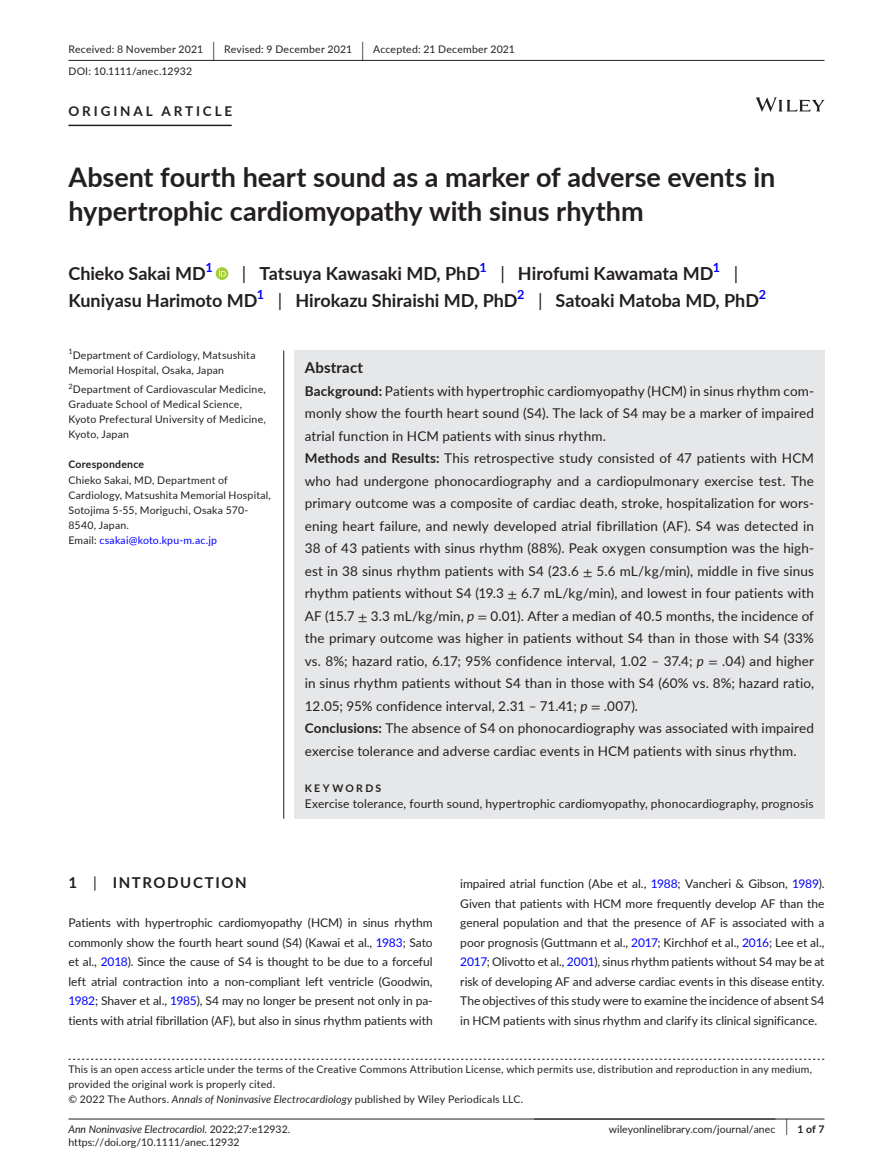
<style>
.page{position:relative;width:893px;height:1174px;background:#fff}
.page>*{position:absolute;margin:0;border:0;box-sizing:border-box;transform-origin:0 0}
.t1{font:700 27px/34.5px "Lato";color:#231f20}
.t2{font:700 18px "Lato";color:#231f20}
.t3{font:18px "Lato";color:#231f20}
.t4{font:700 15px "Lato";letter-spacing:.1em;color:#231f20}
.t5{font:700 15px "Lato";letter-spacing:.015em;color:#231f20}
.t6{font:13.5px/22.5px "Lato";letter-spacing:.01em;color:#231f20}
.t7{font:700 13.5px "Lato";letter-spacing:.215em;color:#231f20}
.t8{font:700 12.6px "Lato";color:#00f}
.t9{font:12px/19.5px "Lato";color:#231f20;text-align:justify}
.t10{font:10.5px/15px "Lato";letter-spacing:.02em;color:#231f20}
.t11{font:10.5px "Lato";color:#231f20}
.t12{font:italic 10.5px "Lato";color:#231f20}
.t13{font:700 10.5px "Lato";letter-spacing:.02em;color:#231f20}
.t14{font:700 10.5px "Lato";letter-spacing:.22em;color:#231f20}
.t15{font:7.35px "Lato";color:#231f20}
.s1{font-size:19.65px}
.s2{font-weight:400}
.s3{color:#00f}
.s4{font-weight:700}
.s5{font-family:"STIX"}
.s6{font-style:italic}
.s7{font-style:normal}
.s8{font-weight:400;font-size:17.4px}
</style>
<div class="page">
<hr style="left:68px;top:1118px;width:756px;height:1px;background:#231f20">
<svg style="left:756px;top:97px;width:68px;height:15px"></svg>
<hr style="left:68px;top:60px;width:756px;height:1px;background:#231f20">
<hr style="left:68px;top:125px;width:164px;height:1px;background:#231f20">
<svg style="left:216px;top:267px;width:12px;height:13px"></svg>
<svg style="left:219px;top:269px;width:7px;height:7px"></svg>
<div style="left:294px;top:350px;width:530px;height:468px;background:#e6e7e9"></div>
<hr style="left:283px;top:350px;width:1px;height:468px;background:#231f20">
<svg style="left:68px;top:1058px;width:756px;height:1px"></svg>
<p class="t10" style="left:68px;top:38px;width:448px;line-height:21.8px">Received: 8 November 2021 <span class="s1">|</span> Revised: 9 December 2021 <span class="s1">|</span> Accepted: 21 December 2021<br>DOI: 10.1111/anec.12932</p>
<p class="t7" style="left:68px;top:101px;width:165px">ORIGINAL ARTICLE</p>
<h1 class="t1" style="left:68px;top:159px;width:708px">Absent fourth heart sound as a marker of adverse events in hypertrophic cardiomyopathy with sinus rhythm</h1>
<h2 class="t2" style="left:68px;top:260px;width:139px">Chieko Sakai MD</h2>
<p class="t8" style="left:205px;top:258px;width:9px">1</p>
<h2 class="t2" style="left:242px;top:260px;width:240px"><span class="s2">|</span> Tatsuya Kawasaki MD, PhD</h2>
<p class="t8" style="left:480px;top:258px;width:9px">1</p>
<h2 class="t2" style="left:500px;top:260px;width:215px"><span class="s2">|</span> Hirofumi Kawamata MD</h2>
<p class="t8" style="left:713px;top:258px;width:9px">1</p>
<h2 class="t3" style="left:734px;top:260px;width:6px">|</h2>
<h2 class="t2" style="left:68px;top:287px;width:191px">Kuniyasu Harimoto MD</h2>
<p class="t8" style="left:257px;top:285px;width:9px">1</p>
<h2 class="t2" style="left:278px;top:287px;width:241px"><span class="s2">|</span> Hirokazu Shiraishi MD, PhD</h2>
<p class="t8" style="left:517px;top:285px;width:9px">2</p>
<h2 class="t2" style="left:538px;top:287px;width:223px"><span class="s2">|</span> Satoaki Matoba MD, PhD</h2>
<p class="t8" style="left:759px;top:285px;width:9px">2</p>
<p class="t15" style="left:68px;top:346px;width:6px">1</p>
<p class="t10" style="left:68px;top:347px;width:189px;text-indent:4px">Department of Cardiology, Matsushita<br>Memorial Hospital, Osaka, Japan</p>
<p class="t15" style="left:68px;top:381px;width:6px">2</p>
<p class="t10" style="left:68px;top:382px;width:199px;text-indent:4px">Department of Cardiovascular Medicine, Graduate School of Medical Science, Kyoto Prefectural University of Medicine, Kyoto, Japan</p>
<p class="t13" style="left:68px;top:457px;width:77px">Corespondence</p>
<p class="t10" style="left:68px;top:472px;width:204px">Chieko Sakai, MD, Department of<br>Cardiology, Matsushita Memorial Hospital,<br>Sotojima 5-55, Moriguchi, Osaka 570-<br>8540, Japan.<br>Email: <span class="s3">csakai@koto.kpu-m.ac.jp</span></p>
<p class="t5" style="left:305px;top:356px;width:60px">Abstract</p>
<p class="t6" style="left:305px;top:379px;width:511px"><span class="s4">Background:</span> Patients with hypertrophic cardiomyopathy (HCM) in sinus rhythm com&shy;monly show the fourth heart sound (S4). The lack of S4 may be a marker of impaired atrial function in HCM patients with sinus rhythm.<br><span class="s4">Methods and Results:</span> This retrospective study consisted of 47 patients with HCM who had undergone phonocardiography and a cardiopulmonary exercise test. The primary outcome was a composite of cardiac death, stroke, hospitalization for wors&shy;ening heart failure, and newly developed atrial fibrillation (AF). S4 was detected in 38 of 43 patients with sinus rhythm (88%). Peak oxygen consumption was the high&shy;est in 38 sinus rhythm patients with S4 (23.6 <span class="s5">±</span> 5.6 mL/kg/min), middle in five sinus rhythm patients without S4 (19.3 <span class="s5">±</span> 6.7 mL/kg/min), and lowest in four patients with AF (15.7 <span class="s5">±</span> 3.3 mL/kg/min, <span class="s6">p</span> <span class="s5">=</span> 0.01). After a median of 40.5 months, the incidence of the primary outcome was higher in patients without S4 than in those with S4 (33% vs. 8%; hazard ratio, 6.17; 95% confidence interval, 1.02 – 37.4; <span class="s6">p</span> <span class="s5">=</span> .04) and higher in sinus rhythm patients without S4 than in those with S4 (60% vs. 8%; hazard ratio, 12.05; 95% confidence interval, 2.31 – 71.41; <span class="s6">p</span> <span class="s5">=</span> .007).<br><span class="s4">Conclusions:</span> The absence of S4 on phonocardiography was associated with impaired exercise tolerance and adverse cardiac events in HCM patients with sinus rhythm.</p>
<p class="t14" style="left:305px;top:780px;width:78px">KEYWORDS</p>
<p class="t9" style="left:305px;top:793px;width:510px">Exercise tolerance, fourth sound, hypertrophic cardiomyopathy, phonocardiography, prognosis</p>
<p class="t4" style="left:68px;top:872px;width:180px">1 <span class="s2">|</span> INTRODUCTION</p>
<p class="t9" style="left:68px;top:912px;width:366px">Patients with hypertrophic cardiomyopathy (HCM) in sinus rhythm commonly show the fourth heart sound (S4) (Kawai et al., <span class="s3">1983</span>; Sato et al., <span class="s3">2018</span>). Since the cause of S4 is thought to be due to a forceful left atrial contraction into a non-compliant left ventricle (Goodwin, <span class="s3">1982</span>; Shaver et al., <span class="s3">1985</span>), S4 may no longer be present not only in pa&shy;tients with atrial fibrillation (AF), but also in sinus rhythm patients with</p>
<p class="t9" style="left:460px;top:873px;width:366px">impaired atrial function (Abe et al., <span class="s3">1988</span>; Vancheri &amp; Gibson, <span class="s3">1989</span>).<br>Given that patients with HCM more frequently develop AF than the general population and that the presence of AF is associated with a poor prognosis (Guttmann et al., <span class="s3">2017</span>; Kirchhof et al., <span class="s3">2016</span>; Lee et al., <span class="s3">2017</span>; Olivotto et al., <span class="s3">2001</span>), sinus rhythm patients without S4 may be at risk of developing AF and adverse cardiac events in this disease entity.<br>The objectives of this study were to examine the incidence of absent S4 in HCM patients with sinus rhythm and clarify its clinical significance.</p>
<p class="t10" style="left:68px;top:1061px;width:745px">This is an open access article under the terms of the Creative Commons Attribution License, which permits use, distribution and reproduction in any medium, provided the original work is properly cited.<br>© 2022 The Authors. <span class="s6">Annals of Noninvasive Electrocardiology</span> published by Wiley Periodicals LLC.</p>
<p class="t12" style="left:68px;top:1121px;width:223px">Ann Noninvasive Electrocardiol. <span class="s7">2022;27:e12932.</span></p>
<p class="t13" style="left:786px;top:1121px;width:40px"><span class="s8">|</span> 1 of 7</p>
<p class="t11" style="left:68px;top:1135px;width:173px">https://doi.org/10.1111/anec.12932</p>
<p class="t11" style="left:609px;top:1121px;width:168px">wileyonlinelibrary.com/journal/anec</p>
</div>
